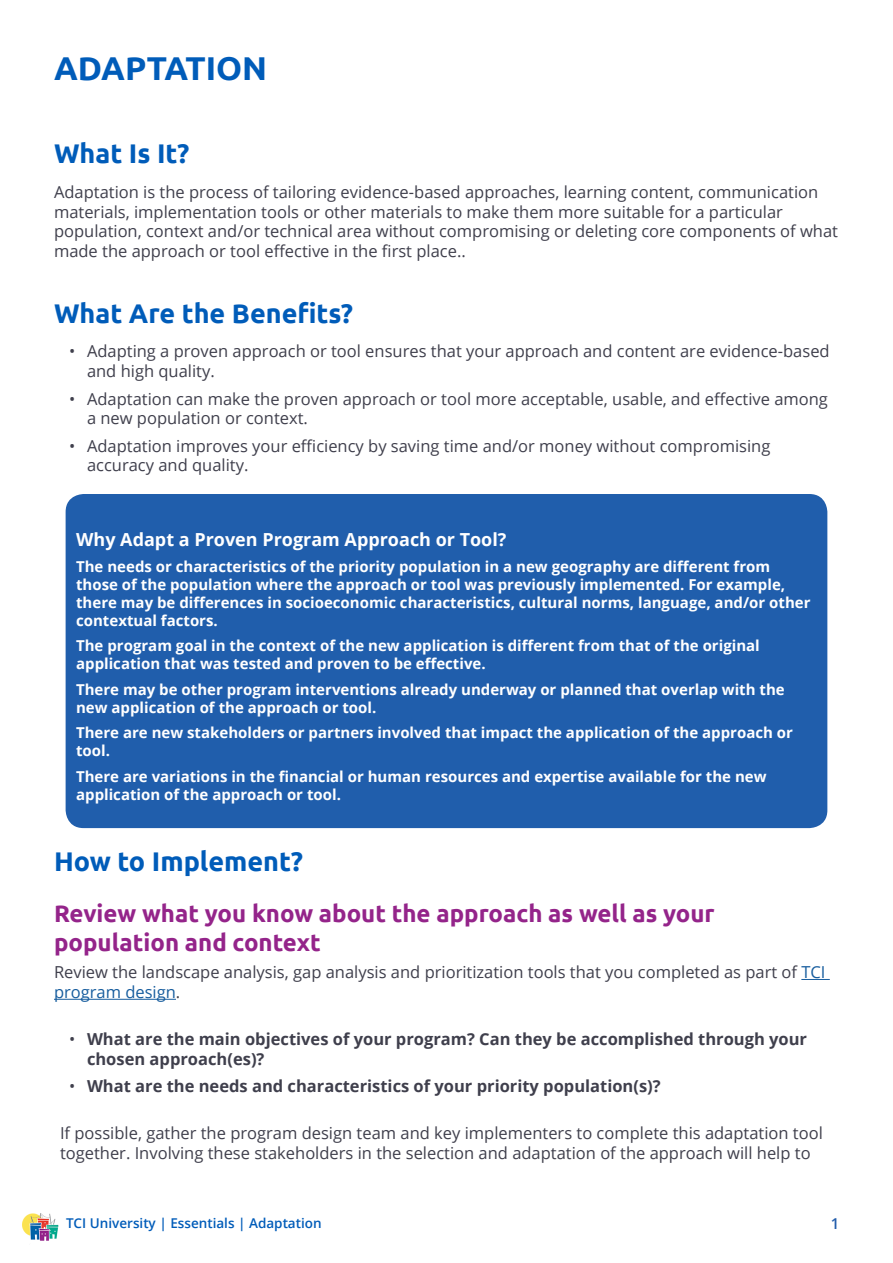
<style>
.page{position:relative;width:893px;height:1263px;background:#fff}
.page>*{position:absolute;margin:0;border:0;box-sizing:border-box;transform-origin:0 0}
.H1_-_Title{font:700 33px "Ubuntu";color:#005cb9}
.H2_Big_Blue{font:700 27px "Ubuntu";color:#005cb9}
.H3_Purple{font:700 24px/28.8px "Ubuntu";color:#94248a}
.Box_Text_Title{font:700 18px "Open Sans";color:#fff}
.Normal_text{font:16.5px/19.8px "Open Sans";color:#3f3f4c}
.regular_bullets{font:16.5px/19.8px "Open Sans";color:#3f3f4c}
.t1{font:700 16.5px/19.8px "Open Sans";color:#3f3f4c}
.Box_Text{font:700 15px/18px "Open Sans";color:#fff}
.t2{font:600 15px "Open Sans";color:#245eac}
.t3{font:600 13.5px "Open Sans";color:#005cb9}
.s1{color:#175d9e}
.s2{font-weight:400}
</style>
<div class="page">
<img style="left:23px;top:1214px;width:35px;height:27px">
<svg style="left:801px;top:979px;width:29px;height:1px"></svg>
<hr style="left:54px;top:999px;width:122px;height:1px;background:#175d9e">
<div style="left:66px;top:494px;width:761px;height:334px;background:#205eac;border-radius:18px"></div>
<p class="H1_-_Title" style="left:54px;top:48px;width:215px">ADAPTATION</p>
<p class="H2_Big_Blue" style="left:54px;top:137px;width:137px">What Is It?</p>
<p class="Normal_text" style="left:54px;top:181px;width:785px">Adaptation is the process of tailoring evidence-based approaches, learning content, communication materials, implementation tools or other materials to make them more suitable for a particular population, context and/or technical area without compromising or deleting core components of what made the approach or tool effective in the first place..</p>
<p class="H2_Big_Blue" style="left:54px;top:297px;width:300px">What Are the Benefits?</p>
<p class="Normal_text" style="left:87px;top:341px;width:744px;text-indent:-18px">• Adapting a proven approach or tool ensures that your approach and content are evidence-based and high quality.</p>
<p class="Normal_text" style="left:87px;top:388px;width:742px;text-indent:-18px">• Adaptation can make the proven approach or tool more acceptable, usable, and effective among a new population or context.</p>
<p class="Normal_text" style="left:87px;top:435px;width:685px;text-indent:-18px">• Adaptation improves your efficiency by saving time and/or money without compromising accuracy and quality.</p>
<p class="Box_Text_Title" style="left:76px;top:527px;width:432px">Why Adapt a Proven Program Approach or Tool?</p>
<p class="Box_Text" style="left:76px;top:557px;width:736px">The needs or characteristics of the priority population in a new geography are different from those of the population where the approach or tool was previously implemented. For example, there may be differences in socioeconomic characteristics, cultural norms, language, and/or other contextual factors.</p>
<p class="Box_Text" style="left:76px;top:636px;width:685px">The program goal in the context of the new application is different from that of the original application that was tested and proven to be effective.</p>
<p class="Box_Text" style="left:76px;top:680px;width:710px">There may be other program interventions already underway or planned that overlap with the new application of the approach or tool.</p>
<p class="Box_Text" style="left:76px;top:723px;width:718px">There are new stakeholders or partners involved that impact the application of the approach or tool.</p>
<p class="Box_Text" style="left:76px;top:767px;width:692px">There are variations in the financial or human resources and expertise available for the new application of the approach or tool.</p>
<p class="H2_Big_Blue" style="left:54px;top:845px;width:251px">How to Implement?</p>
<p class="H3_Purple" style="left:54px;top:899px;width:662px">Review what you know about the approach as well as your population and context</p>
<p class="Normal_text" style="left:54px;top:962px;width:773px">Review the landscape analysis, gap analysis and prioritization tools that you completed as part of <span class="s1">TCI program design</span>.</p>
<p class="t1" style="left:87px;top:1029px;width:722px;text-indent:-18px"><span class="s2">•</span> What are the main objectives of your program? Can they be accomplished through your chosen approach(es)?</p>
<p class="t1" style="left:69px;top:1076px;width:593px"><span class="s2">•</span> What are the needs and characteristics of your priority population(s)?</p>
<p class="regular_bullets" style="left:60px;top:1123px;width:764px">If possible, gather the program design team and key implementers to complete this adaptation tool together. Involving these stakeholders in the selection and adaptation of the approach will help to</p>
<p class="t3" style="left:66px;top:1213px;width:257px">TCI University | Essentials | Adaptation</p>
<p class="t2" style="left:831px;top:1214px;width:10px">1</p>
</div>
